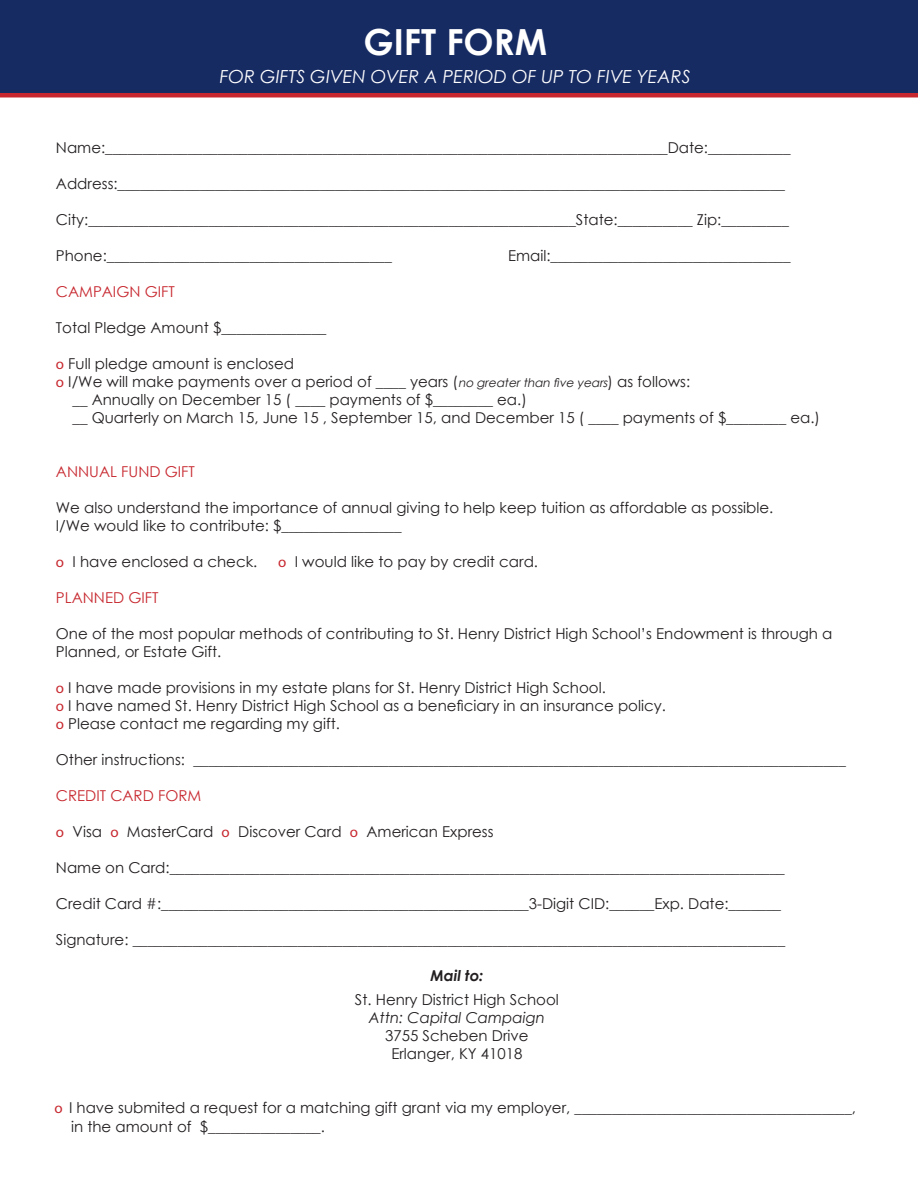
<style>
.page{position:relative;width:918px;height:1188px;background:#fff}
.page>*{position:absolute;margin:0;border:0;box-sizing:border-box;transform-origin:0 0}
.t1{font:700 36px "Century Gothic";color:#fff}
.t2{font:italic 18px "Century Gothic";color:#fff}
.t3{font:15px/18px "Century Gothic";color:#231f20}
.t4{font:15px "Century Gothic";color:#c7282f}
.t5{font:italic 15px "Century Gothic";color:#231f20}
.t6{font:italic 700 15px "Century Gothic";color:#231f20}
.s1{font-family:"Myriad Pro";color:#c7282f}
.s2{font-style:italic;font-size:12px}
</style>
<div class="page">
<div style="left:0;top:0;width:918px;height:95px;background:#172b63"></div>
<div style="left:0;top:93px;width:918px;height:5px;background:#c7282f"></div>
<p class="t1" style="left:364px;top:14px;width:185px">GIFT FORM</p>
<p class="t2" style="left:220px;top:64px;width:472px">FOR GIFTS GIVEN OVER A PERIOD OF UP TO FIVE YEARS</p>
<p class="t3" style="left:56px;top:139px;width:736px">Name:___________________________________________________________________________Date:___________</p>
<p class="t3" style="left:56px;top:175px;width:731px">Address:_________________________________________________________________________________________</p>
<p class="t3" style="left:56px;top:211px;width:734px">City:_________________________________________________________________State:__________ Zip:_________</p>
<p class="t3" style="left:56px;top:247px;width:337px">Phone:______________________________________</p>
<p class="t3" style="left:508px;top:247px;width:284px">Email:________________________________</p>
<p class="t4" style="left:56px;top:281px;width:120px">CAMPAIGN GIFT</p>
<p class="t3" style="left:56px;top:319px;width:272px">Total Pledge Amount $______________</p>
<p class="t3" style="left:56px;top:355px;width:240px"><span class="s1">o</span> Full pledge amount is enclosed</p>
<p class="t3" style="left:56px;top:373px;width:636px"><span class="s1">o</span> I/We will make payments over a period of ____ years (<span class="s2">no greaterthan five years</span>) as follows:</p>
<p class="t3" style="left:73px;top:391px;width:456px">__ Annually on December 15 ( ____ payments of $________ ea.)</p>
<p class="t3" style="left:73px;top:409px;width:749px">__ Quarterly on March 15, June 15 , September 15, and December 15 ( ____ payments of $________ ea.)</p>
<p class="t4" style="left:56px;top:461px;width:140px">ANNUAL FUND GIFT</p>
<p class="t3" style="left:56px;top:499px;width:719px">We also understand the importance of annual giving to help keep tuition as affordable as possible.</p>
<p class="t3" style="left:56px;top:517px;width:347px">I/We would like to contribute: $________________</p>
<p class="t3" style="left:56px;top:553px;width:203px"><span class="s1">o</span> I have enclosed a check.</p>
<p class="t3" style="left:278px;top:553px;width:261px"><span class="s1">o</span> I would like to pay by credit card.</p>
<p class="t4" style="left:56px;top:587px;width:104px">PLANNED GIFT</p>
<p class="t3" style="left:56px;top:625px;width:778px">One of the most popular methods of contributing to St. Henry District High School’s Endowment is through a<br>Planned, or Estate Gift.</p>
<p class="t3" style="left:56px;top:679px;width:551px"><span class="s1">o</span> I have made provisions in my estate plans for St. Henry District High School.</p>
<p class="t3" style="left:56px;top:697px;width:612px"><span class="s1">o</span> I have named St. Henry District High School as a beneficiary in an insurance policy.</p>
<p class="t3" style="left:56px;top:715px;width:286px"><span class="s1">o</span> Please contact me regarding my gift.</p>
<p class="t3" style="left:56px;top:751px;width:791px">Other instructions: _______________________________________________________________________________________</p>
<p class="t4" style="left:56px;top:785px;width:147px">CREDIT CARD FORM</p>
<p class="t3" style="left:56px;top:823px;width:439px"><span class="s1">o</span> Visa <span class="s1">o</span> MasterCard <span class="s1">o</span> Discover Card <span class="s1">o</span> American Express</p>
<p class="t3" style="left:56px;top:859px;width:730px">Name on Card:__________________________________________________________________________________</p>
<p class="t3" style="left:56px;top:895px;width:727px">Credit Card #:_________________________________________________3-Digit CID:______Exp. Date:_______</p>
<p class="t3" style="left:56px;top:931px;width:731px">Signature: _______________________________________________________________________________________</p>
<p class="t6" style="left:430px;top:965px;width:55px">Mail to:</p>
<p class="t3" style="left:355px;top:991px;width:205px">St. Henry District High School</p>
<p class="t5" style="left:369px;top:1007px;width:178px">Attn: Capital Campaign</p>
<p class="t3" style="left:385px;top:1027px;width:145px">3755 Scheben Drive</p>
<p class="t3" style="left:391px;top:1045px;width:133px">Erlanger, KY 41018</p>
<p class="t3" style="left:71px;top:1097px;width:787px;line-height:19.4px;text-indent:-17px"><span class="s1">o</span> I have submited a request for a matching gift grant via my employer, _____________________________________, in the amount of $_______________.</p>
</div>
